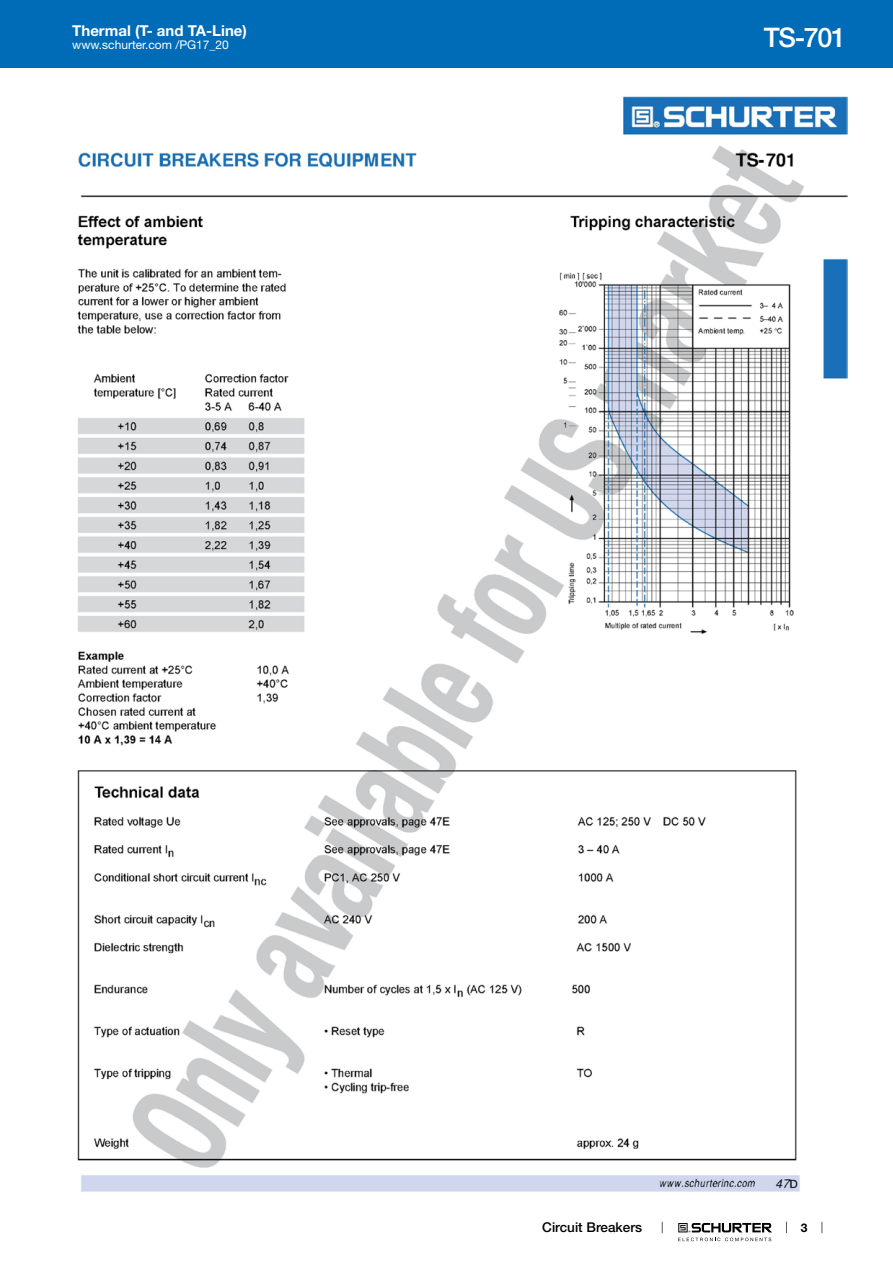
<style>
.page{position:relative;width:893px;height:1263px;background:#fff}
.page>*{position:absolute;margin:0;border:0;box-sizing:border-box;transform-origin:0 0}
.t1{font:500 27px "Helvetica Neue LT";color:#fff}
.t2{font:700 15px "Helvetica Neue LT";color:#fff}
.t3{font:500 13.5px "Helvetica Neue LT";color:#000}
.t4{font:12px "Helvetica Neue LT";color:#fff}
.t5{font:700 12px "Helvetica Neue LT";color:#000}
</style>
<div class="page">
<svg style="left:678px;top:1223px;width:94px;height:18px"></svg>
<div style="left:0;top:0;width:893px;height:68px;background:#006bb6"></div>
<img style="left:77px;top:96px;width:770px;height:1096px">
<p class="t2" style="left:72px;top:21px;width:176px">Thermal (T- and TA-Line)</p>
<p class="t4" style="left:72px;top:38px;width:158px">www.schurter.com /PG17_20</p>
<h1 class="t1" style="left:764px;top:21px;width:84px">TS-701</h1>
<p class="t3" style="left:542px;top:1219px;width:101px">Circuit Breakers</p>
<p class="t5" style="left:801px;top:1220px;width:8px">3</p>
</div>
